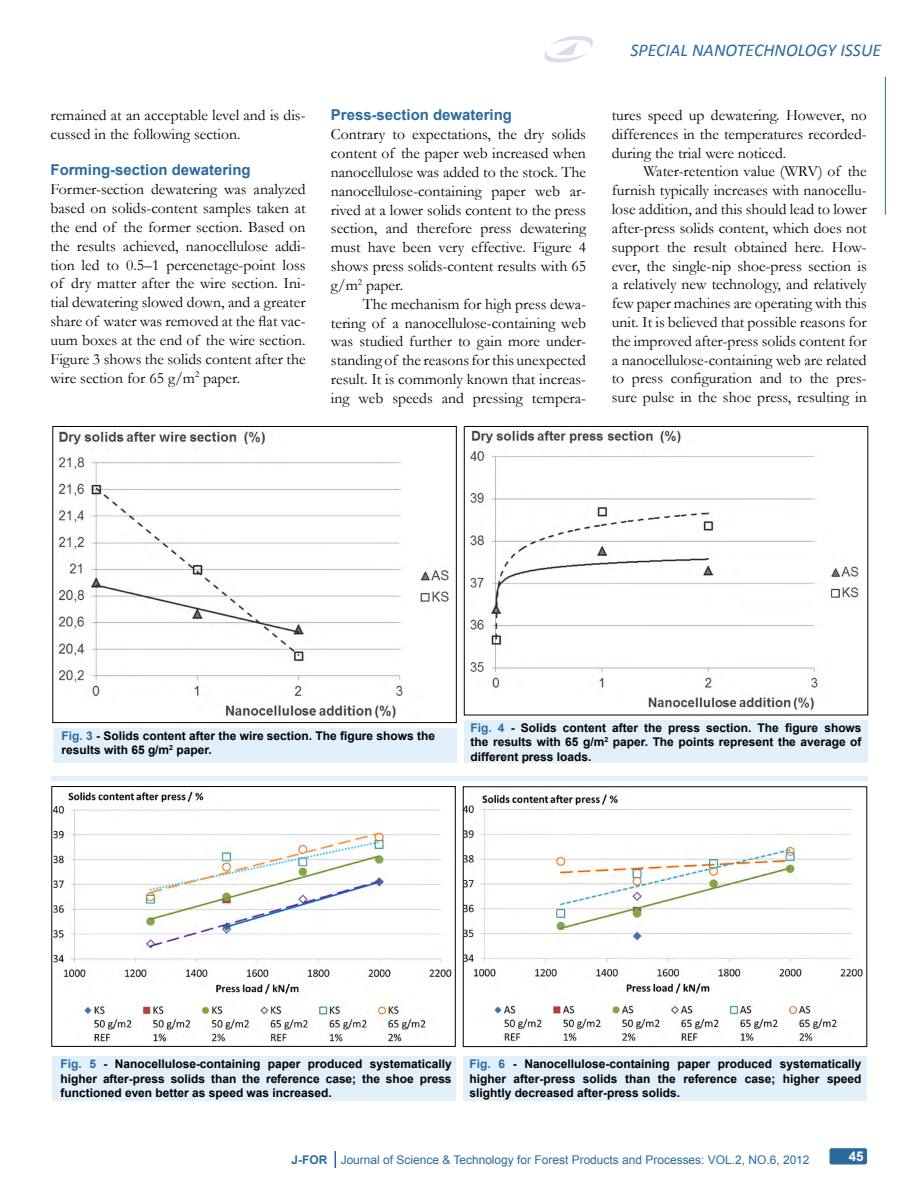
<style>
.page{position:relative;width:918px;height:1188px;background:#fff}
.page>*{position:absolute;margin:0;border:0;box-sizing:border-box;transform-origin:0 0}
.t1{font:italic 18px "Calibri";color:#2a6a9f}
.t2{font:15.75px/18.9px "Garamond";color:#000;text-align:justify}
.t3{font:700 15px "Arial";color:#2a6a9f}
.t4{font:700 13.5px "Arial";color:#fff}
.t5{font:700 12px/14.4px "Arial";color:#000;text-align:justify}
.t6{font:12px "Arial";color:#2a6a9f}
.s1{color:#2a6a9f}
.s2{font-weight:700}
</style>
<div class="page">
<div style="left:830px;top:1148px;width:37px;height:16px;background:#2b6a9f;border-radius:2px"></div>
<svg style="left:335px;top:1151px;width:1px;height:17px"></svg>
<hr style="left:885px;top:77px;width:1px;height:138px;background:#2b6a9f">
<svg style="left:544px;top:36px;width:49px;height:27px"></svg>
<img style="left:54px;top:791px;width:398px;height:251px">
<div style="left:52px;top:786px;width:404px;height:261px;border:1px solid #000"></div>
<div style="left:52px;top:1057px;width:404px;height:44px;background:#e1f0fb"></div>
<img style="left:465px;top:792px;width:398px;height:250px">
<div style="left:463px;top:787px;width:404px;height:260px;border:1px solid #000"></div>
<div style="left:463px;top:1056px;width:404px;height:45px;background:#e1f0fb"></div>
<img style="left:57px;top:431px;width:392px;height:288px">
<div style="left:53px;top:426px;width:404px;height:297px;border:1px solid #000"></div>
<div style="left:53px;top:728px;width:404px;height:34px;background:#e1f0fb"></div>
<img style="left:469px;top:429px;width:390px;height:281px">
<div style="left:464px;top:426px;width:404px;height:289px;border:1px solid #000"></div>
<div style="left:464px;top:720px;width:404px;height:42px;background:#e1f0fb"></div>
<hr style="left:52px;top:776px;width:816px;height:4px;background:#e1f0fb">
<p class="t2" style="left:51px;top:105px;width:257px">remained at an acceptable level and is dis&shy;cussed in the following section.</p>
<p class="t3" style="left:51px;top:160px;width:202px">Forming-section dewatering</p>
<p class="t2" style="left:51px;top:179px;width:257px">Former-section dewatering was analyzed based on solids-content samples taken at the end of the former section. Based on the results achieved, nanocellulose addi&shy;tion led to 0.5–1 percenetage-point loss of dry matter after the wire section. Ini&shy;tial dewatering slowed down, and a greater share of water was removed at the flat vac&shy;uum boxes at the end of the wire section.<br>Figure 3 shows the solids content after the wire section for 65 g/m<sup>2</sup> paper.</p>
<p class="t3" style="left:331px;top:105px;width:183px">Press-section dewatering</p>
<p class="t2" style="left:331px;top:125px;width:257px">Contrary to expectations, the dry solids content of the paper web increased when nanocellulose was added to the stock. The nanocellulose-containing paper web ar&shy;rived at a lower solids content to the press section, and therefore press dewatering must have been very effective. Figure 4 shows press solids-content results with 65 g/m<sup>2</sup> paper.</p>
<p class="t2" style="left:331px;top:294px;width:257px;text-indent:32px">The mechanism for high press dewa&shy;tering of a nanocellulose-containing web was studied further to gain more under&shy;standing of the reasons for this unexpected result. It is commonly known that increas&shy;ing web speeds and pressing tempera-</p>
<p class="t1" style="left:630px;top:38px;width:252px">SPECIAL NANOTECHNOLOGY ISSUE</p>
<p class="t2" style="left:612px;top:105px;width:257px">tures speed up dewatering. However, no differences in the temperatures recorded&shy;during the trial were noticed.</p>
<p class="t2" style="left:612px;top:162px;width:257px;text-indent:32px">Water-retention value (WRV) of the furnish typically increases with nanocellu&shy;lose addition, and this should lead to lower after-press solids content, which does not support the result obtained here. How&shy;ever, the single-nip shoe-press section is a relatively new technology, and relatively few paper machines are operating with this unit. It is believed that possible reasons for the improved after-press solids content for a nanocellulose-containing web are related to press configuration and to the pres&shy;sure pulse in the shoe press, resulting in</p>
<p class="t5" style="left:62px;top:728px;width:375px"><span class="s1">Fig. 3</span> - Solids content after the wire section. The figure shows the results with 65 g/m<sup>2</sup> paper.</p>
<p class="t5" style="left:471px;top:721px;width:393px"><span class="s1">Fig. 4</span> - Solids content after the press section. The figure shows the results with 65 g/m<sup>2</sup> paper. The points represent the average of different press loads.</p>
<p class="t5" style="left:61px;top:1057px;width:393px"><span class="s1">Fig. 5</span> - Nanocellulose-containing paper produced systematically higher after-press solids than the reference case; the shoe press functioned even better as speed was increased.</p>
<p class="t5" style="left:470px;top:1057px;width:394px"><span class="s1">Fig. 6</span> - Nanocellulose-containing paper produced systematically higher after-press solids than the reference case; higher speed slightly decreased after-press solids.</p>
<p class="t6" style="left:292px;top:1152px;width:520px"><span class="s2">J-FOR</span> Journal of Science &amp; Technology for Forest Products and Processes: VOL.2, NO.6, 2012</p>
<p class="t4" style="left:849px;top:1147px;width:16px">45</p>
</div>
